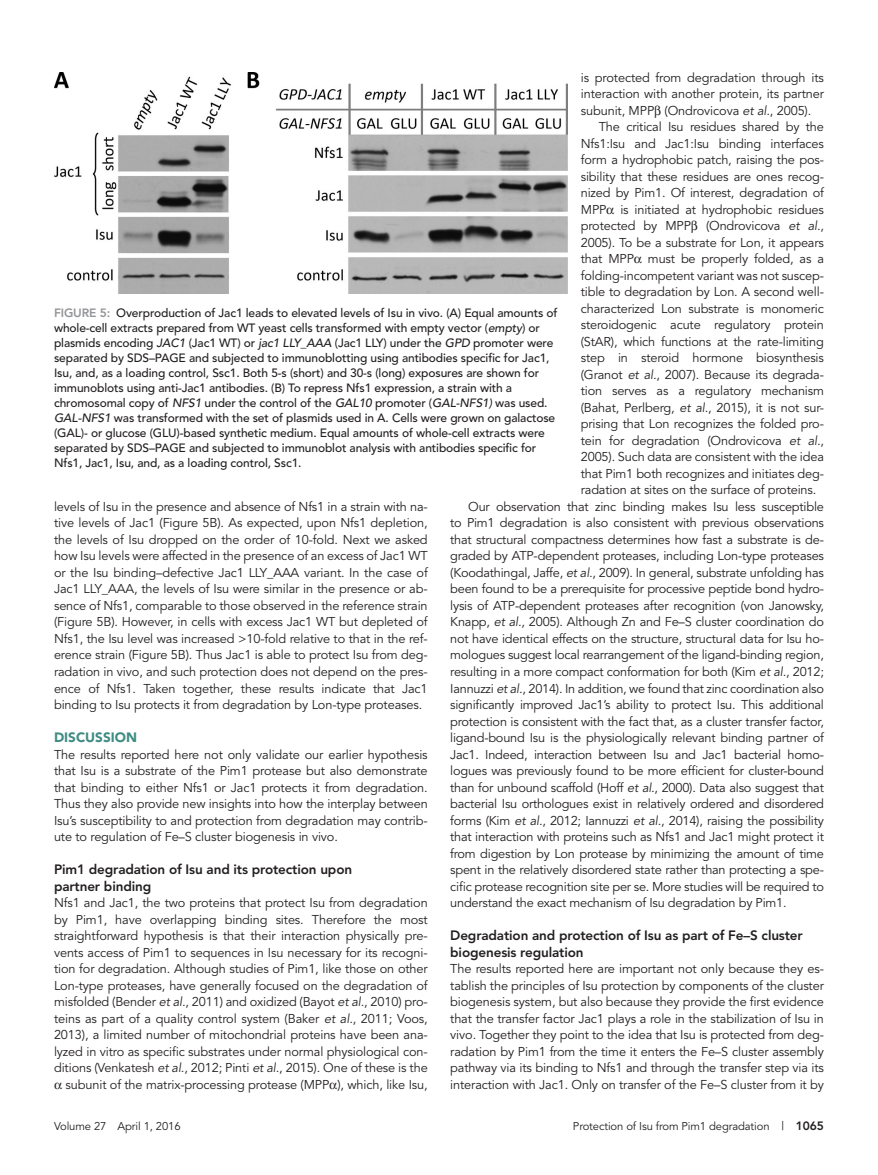
<style>
.page{position:relative;width:878px;height:1175px;background:#fff}
.page>*{position:absolute;margin:0;border:0;box-sizing:border-box;transform-origin:0 0}
.t1{font:800 13.5px/16.5px "Avenir";letter-spacing:-.01em;color:#231f20}
.t2{font:900 13.5px "Avenir";color:#3e8c83}
.Para{font:12.75px/16.5px "Avenir";letter-spacing:-.015em;color:#231f20;text-align:justify}
.ParaFL{font:12.75px/16.5px "Avenir";letter-spacing:-.01em;color:#231f20;text-align:justify}
.FigCaption{font:500 12px/15px "Avenir";letter-spacing:-.01em;color:#231f20}
.t3{font:11.25px "Avenir";letter-spacing:-.01em;color:#231f20}
.s1{font-style:italic}
.s2{font-weight:800;color:#939598}
.s3{font-size:12px}
.s4{font-weight:800;font-size:12px}
</style>
<div class="page">
<img style="left:54px;top:72px;width:513px;height:221px">
<p class="ParaFL" style="left:580px;top:69px;width:245px">is protected from degradation through its interaction with another protein, its partner subunit, MPP (Ondrovicova <span class="s1">et al.</span>, 2005).</p>
<p class="Para" style="left:580px;top:119px;width:245px;text-indent:18px">The critical Isu residues shared by the Nfs1:Isu and Jac1:Isu binding interfaces form a hydrophobic patch, raising the pos&shy;sibility that these residues are ones recog&shy;nized by Pim1. Of interest, degradation of MPP is initiated at hydrophobic residues protected by MPP (Ondrovicova <span class="s1">et al.</span>, 2005). To be a substrate for Lon, it appears that MPP must be properly folded, as a folding-incompetent variant was not suscep&shy;tible to degradation by Lon. A second well&shy;characterized Lon substrate is monomeric steroidogenic acute regulatory protein (StAR), which functions at the rate-limiting step in steroid hormone biosynthesis (Granot <span class="s1">et al.</span>, 2007). Because its degrada&shy;tion serves as a regulatory mechanism (Bahat, Perlberg, <span class="s1">et al.</span>, 2015), it is not sur&shy;prising that Lon recognizes the folded pro&shy;tein for degradation (Ondrovicova <span class="s1">et al.</span>, 2005). Such data are consistent with the idea that Pim1 both recognizes and initiates deg&shy;radation at sites on the surface of proteins.</p>
<p class="Para" style="left:450px;top:498px;width:375px;text-indent:18px">Our observation that zinc binding makes Isu less susceptible to Pim1 degradation is also consistent with previous observations that structural compactness determines how fast a substrate is de&shy;graded by ATP-dependent proteases, including Lon-type proteases (Koodathingal, Jaffe, <span class="s1">et al.</span>, 2009). In general, substrate unfolding has been found to be a prerequisite for processive peptide bond hydro&shy;lysis of ATP-dependent proteases after recognition (von Janowsky, Knapp, <span class="s1">et al.</span>, 2005). Although Zn and Fe–S cluster coordination do not have identical effects on the structure, structural data for Isu ho&shy;mologues suggest local rearrangement of the ligand-binding region, resulting in a more compact conformation for both (Kim <span class="s1">et al.</span>, 2012; Iannuzzi <span class="s1">et al.</span>, 2014). In addition, we found that zinc coordination also significantly improved Jac1’s ability to protect Isu. This additional protection is consistent with the fact that, as a cluster transfer factor, ligand-bound Isu is the physiologically relevant binding partner of Jac1. Indeed, interaction between Isu and Jac1 bacterial homo&shy;logues was previously found to be more efficient for cluster-bound than for unbound scaffold (Hoff <span class="s1">et al.</span>, 2000). Data also suggest that bacterial Isu orthologues exist in relatively ordered and disordered forms (Kim <span class="s1">et al.</span>, 2012; Iannuzzi <span class="s1">et al.</span>, 2014), raising the possibility that interaction with proteins such as Nfs1 and Jac1 might protect it from digestion by Lon protease by minimizing the amount of time spent in the relatively disordered state rather than protecting a spe&shy;cific protease recognition site per se. More studies will be required to understand the exact mechanism of Isu degradation by Pim1.</p>
<h2 class="t1" style="left:450px;top:927px;width:354px">Degradation and protection of Isu as part of Fe–S cluster biogenesis regulation</h2>
<p class="ParaFL" style="left:450px;top:960px;width:375px">The results reported here are important not only because they es&shy;tablish the principles of Isu protection by components of the cluster biogenesis system, but also because they provide the first evidence that the transfer factor Jac1 plays a role in the stabilization of Isu in vivo. Together they point to the idea that Isu is protected from deg&shy;radation by Pim1 from the time it enters the Fe–S cluster assembly pathway via its binding to Nfs1 and through the transfer step via its interaction with Jac1. Only on transfer of the Fe–S cluster from it by</p>
<p class="FigCaption" style="left:54px;top:306px;width:505px"><span class="s2">FIGURE 5:</span> Overproduction of Jac1 leads to elevated levels of Isu in vivo. (A) Equal amounts of whole-cell extracts prepared from WT yeast cells transformed with empty vector (<span class="s1">empty</span>) or plasmids encoding <span class="s1">JAC1</span> (Jac1 WT) or <span class="s1">jac1 LLY_AAA</span> (Jac1 LLY) under the <span class="s1">GPD</span> promoter were separated by SDS–PAGE and subjected to immunoblotting using antibodies specific for Jac1, Isu, and, as a loading control, Ssc1. Both 5-s (short) and 30-s (long) exposures are shown for immunoblots using anti-Jac1 antibodies. (B) To repress Nfs1 expression, a strain with a chromosomal copy of <span class="s1">NFS1</span> under the control of the <span class="s1">GAL10</span> promoter (<span class="s1">GAL-NFS1)</span> was used.<br><span class="s1">GAL-NFS1</span> was transformed with the set of plasmids used in A. Cells were grown on galactose (GAL)- or glucose (GLU)-based synthetic medium. Equal amounts of whole-cell extracts were separated by SDS–PAGE and subjected to immunoblot analysis with antibodies specific for Nfs1, Jac1, Isu, and, as a loading control, Ssc1.</p>
<p class="Para" style="left:54px;top:498px;width:375px">levels of Isu in the presence and absence of Nfs1 in a strain with na&shy;tive levels of Jac1 (Figure 5B). As expected, upon Nfs1 depletion, the levels of Isu dropped on the order of 10-fold. Next we asked how Isu levels were affected in the presence of an excess of Jac1 WT or the Isu binding–defective Jac1 LLY_AAA variant. In the case of Jac1 LLY_AAA, the levels of Isu were similar in the presence or ab&shy;sence of Nfs1, comparable to those observed in the reference strain (Figure 5B). However, in cells with excess Jac1 WT but depleted of Nfs1, the Isu level was increased &gt;10-fold relative to that in the ref&shy;erence strain (Figure 5B). Thus Jac1 is able to protect Isu from deg&shy;radation in vivo, and such protection does not depend on the pres&shy;ence of Nfs1. Taken together, these results indicate that Jac1 binding to Isu protects it from degradation by Lon-type proteases.</p>
<h1 class="t2" style="left:54px;top:729px;width:84px">DISCUSSION</h1>
<p class="ParaFL" style="left:54px;top:746px;width:375px">The results reported here not only validate our earlier hypothesis that Isu is a substrate of the Pim1 protease but also demonstrate that binding to either Nfs1 or Jac1 protects it from degradation.<br>Thus they also provide new insights into how the interplay between Isu’s susceptibility to and protection from degradation may contrib&shy;ute to regulation of Fe–S cluster biogenesis in vivo.</p>
<h2 class="t1" style="left:54px;top:861px;width:300px">Pim1 degradation of Isu and its protection upon partner binding</h2>
<p class="ParaFL" style="left:54px;top:894px;width:375px;text-align:right">Nfs1 and Jac1, the two proteins that protect Isu from degradation by Pim1, have overlapping binding sites. Therefore the most straightforward hypothesis is that their interaction physically pre&shy;vents access of Pim1 to sequences in Isu necessary for its recogni&shy;tion for degradation. Although studies of Pim1, like those on other Lon-type proteases, have generally focused on the degradation of misfolded (Bender <span class="s1">et al.</span>, 2011) and oxidized (Bayot <span class="s1">et al.</span>, 2010) pro&shy;teins as part of a quality control system (Baker <span class="s1">et al.</span>, 2011; Voos, 2013), a limited number of mitochondrial proteins have been ana&shy;lyzed in vitro as specific substrates under normal physiological con&shy;ditions (Venkatesh <span class="s1">et al.</span>, 2012; Pinti <span class="s1">et al.</span>, 2015). One of these is the subunit of the matrix-processing protease (MPP ), which, like Isu,</p>
<p class="t3" style="left:54px;top:1119px;width:128px">Volume 27 April 1, 2016</p>
<p class="t3" style="left:573px;top:1119px;width:252px">Protection of Isu from Pim1 degradation <span class="s3">|</span> <span class="s4">1065</span></p>
</div>
